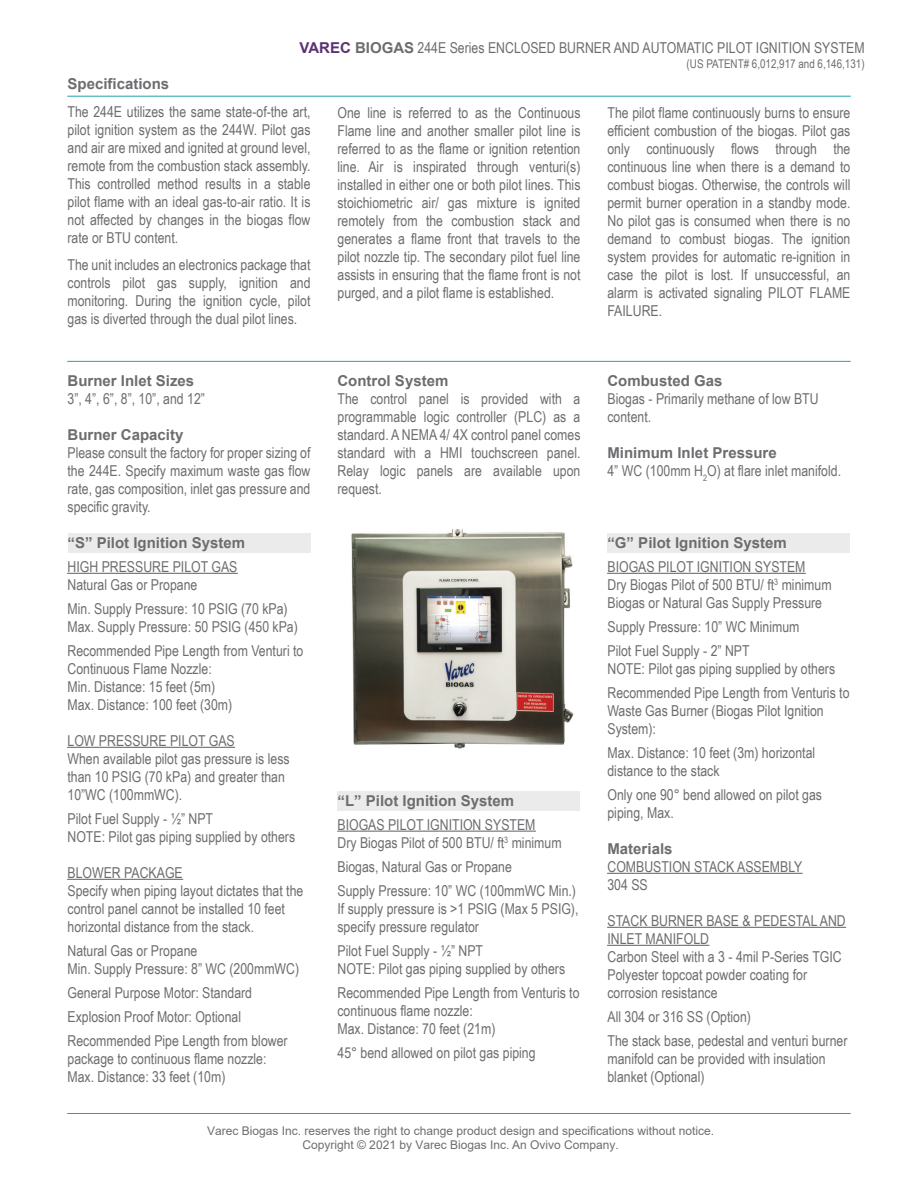
<style>
.page{position:relative;width:918px;height:1188px;background:#fff}
.page>*{position:absolute;margin:0;border:0;box-sizing:border-box;transform-origin:0 0}
.t1{font:15px/18px "Arial Narrow";color:#6c6d70}
.t2{font:700 15px "Arial";color:#6c6d70}
.t3{font:12px/14.4px "Arial";color:#6c6d70;text-align:center}
.t4{font:12px "Arial Narrow";color:#6c6d70}
.s1{font-family:"Arial";font-weight:700;color:#5b3273}
.s2{font-family:"Arial";font-weight:700}
</style>
<div class="page">
<img style="left:351px;top:529px;width:223px;height:220px">
<div style="left:338px;top:791px;width:242px;height:19px;background:#ebebec"></div>
<div style="left:607px;top:533px;width:243px;height:19px;background:#ebebec"></div>
<div style="left:68px;top:533px;width:243px;height:19px;background:#ebebec"></div>
<hr style="left:68px;top:96px;width:782px;height:1px;background:#20a3b0">
<hr style="left:68px;top:361px;width:782px;height:1px;background:#20a3b0">
<hr style="left:338px;top:831px;width:198px;height:1px;background:#6c6d70">
<hr style="left:68px;top:573px;width:169px;height:1px;background:#6c6d70">
<hr style="left:68px;top:747px;width:167px;height:1px;background:#6c6d70">
<hr style="left:68px;top:879px;width:115px;height:1px;background:#6c6d70">
<hr style="left:607px;top:573px;width:199px;height:1px;background:#6c6d70">
<hr style="left:607px;top:873px;width:195px;height:1px;background:#6c6d70">
<hr style="left:607px;top:927px;width:239px;height:1px;background:#6c6d70">
<hr style="left:607px;top:945px;width:102px;height:1px;background:#6c6d70">
<hr style="left:68px;top:1113px;width:782px;height:1px;background:#20a3b0">
<p class="t1" style="left:299px;top:39px;width:567px"><span class="s1">VAREC</span> <span class="s2">BIOGAS</span> 244E Series ENCLOSED BURNER AND AUTOMATIC PILOT IGNITION SYSTEM</p>
<p class="t4" style="left:687px;top:55px;width:179px">(US PATENT# 6,012,917 and 6,146,131)</p>
<p class="t2" style="left:68px;top:73px;width:103px">Specifications</p>
<p class="t1" style="left:68px;top:102px;width:245px;text-align:justify">The 244E utilizes the same state-of-the art, pilot ignition system as the 244W. Pilot gas and air are mixed and ignited at ground level, remote from the combustion stack assembly.<br>This controlled method results in a stable pilot flame with an ideal gas-to-air ratio. It is not affected by changes in the biogas flow rate or BTU content.</p>
<p class="t1" style="left:68px;top:255px;width:245px;text-align:justify">The unit includes an electronics package that controls pilot gas supply, ignition and monitoring. During the ignition cycle, pilot gas is diverted through the dual pilot lines.</p>
<p class="t2" style="left:68px;top:370px;width:128px">Burner Inlet Sizes</p>
<p class="t1" style="left:68px;top:389px;width:139px">3”, 4”, 6”, 8”, 10”, and 12”</p>
<p class="t2" style="left:68px;top:424px;width:117px">Burner Capacity</p>
<p class="t1" style="left:68px;top:443px;width:244px;text-align:justify">Please consult the factory for proper sizing of the 244E. Specify maximum waste gas flow rate, gas composition, inlet gas pressure and specific gravity.</p>
<p class="t2" style="left:68px;top:532px;width:179px">“S” Pilot Ignition System</p>
<p class="t1" style="left:68px;top:557px;width:171px">HIGH PRESSURE PILOT GAS<br>Natural Gas or Propane</p>
<p class="t1" style="left:68px;top:599px;width:232px">Min. Supply Pressure: 10 PSIG (70 kPa)<br>Max. Supply Pressure: 50 PSIG (450 kPa)</p>
<p class="t1" style="left:68px;top:641px;width:237px">Recommended Pipe Length from Venturi to<br>Continuous Flame Nozzle:<br>Min. Distance: 15 feet (5m)<br>Max. Distance: 100 feet (30m)</p>
<p class="t1" style="left:68px;top:731px;width:224px">LOW PRESSURE PILOT GAS<br>When available pilot gas pressure is less than 10 PSIG (70 kPa) and greater than<br>10”WC (100mmWC).</p>
<p class="t1" style="left:68px;top:809px;width:229px">Pilot Fuel Supply - ½” NPT<br>NOTE: Pilot gas piping supplied by others</p>
<p class="t1" style="left:68px;top:863px;width:237px">BLOWER PACKAGE<br>Specify when piping layout dictates that the control panel cannot be installed 10 feet horizontal distance from the stack.</p>
<p class="t1" style="left:68px;top:941px;width:233px">Natural Gas or Propane<br>Min. Supply Pressure: 8” WC (200mmWC)</p>
<p class="t1" style="left:68px;top:980px;width:222px;line-height:24px">General Purpose Motor: Standard<br>Explosion Proof Motor: Optional<br>Recommended Pipe Length from blower</p>
<p class="t1" style="left:68px;top:1049px;width:200px">package to continuous flame nozzle:<br>Max. Distance: 33 feet (10m)</p>
<p class="t1" style="left:338px;top:103px;width:245px;text-align:justify">One line is referred to as the Continuous Flame line and another smaller pilot line is referred to as the flame or ignition retention line. Air is inspirated through venturi(s) installed in either one or both pilot lines. This stoichiometric air/ gas mixture is ignited remotely from the combustion stack and generates a flame front that travels to the pilot nozzle tip. The secondary pilot fuel line assists in ensuring that the flame front is not purged, and a pilot flame is established.</p>
<p class="t2" style="left:338px;top:370px;width:112px">Control System</p>
<p class="t1" style="left:338px;top:389px;width:245px;text-align:justify">The control panel is provided with a programmable logic controller (PLC) as a standard. A NEMA 4/ 4X control panel comes standard with a HMI touchscreen panel.<br>Relay logic panels are available upon request.</p>
<p class="t2" style="left:338px;top:790px;width:178px">“L” Pilot Ignition System</p>
<p class="t1" style="left:338px;top:815px;width:226px">BIOGAS PILOT IGNITION SYSTEM<br>Dry Biogas Pilot of 500 BTU/ ft<sup>3</sup> minimum</p>
<p class="t1" style="left:338px;top:854px;width:240px;line-height:24px">Biogas, Natural Gas or Propane<br>Supply Pressure: 10” WC (100mmWC Min.)</p>
<p class="t1" style="left:338px;top:899px;width:242px">If supply pressure is &gt;1 PSIG (Max 5 PSIG), specify pressure regulator</p>
<p class="t1" style="left:338px;top:941px;width:229px">Pilot Fuel Supply - ½” NPT<br>NOTE: Pilot gas piping supplied by others</p>
<p class="t1" style="left:338px;top:983px;width:244px">Recommended Pipe Length from Venturis to continuous flame nozzle:<br>Max. Distance: 70 feet (21m)</p>
<p class="t1" style="left:338px;top:1043px;width:200px">45° bend allowed on pilot gas piping</p>
<p class="t1" style="left:607px;top:103px;width:245px;text-align:justify">The pilot flame continuously burns to ensure efficient combustion of the biogas. Pilot gas only continuously flows through the continuous line when there is a demand to combust biogas. Otherwise, the controls will permit burner operation in a standby mode.<br>No pilot gas is consumed when there is no demand to combust biogas. The ignition system provides for automatic re-ignition in case the pilot is lost. If unsuccessful, an alarm is activated signaling PILOT FLAME FAILURE.</p>
<p class="t2" style="left:607px;top:370px;width:117px">Combusted Gas</p>
<p class="t1" style="left:607px;top:389px;width:213px">Biogas - Primarily methane of low BTU content.</p>
<p class="t2" style="left:607px;top:442px;width:171px">Minimum Inlet Pressure</p>
<p class="t1" style="left:607px;top:461px;width:235px">4” WC (100mm H<sub>2</sub>O) at flare inlet manifold.</p>
<p class="t2" style="left:607px;top:532px;width:181px">“G” Pilot Ignition System</p>
<p class="t1" style="left:607px;top:557px;width:226px">BIOGAS PILOT IGNITION SYSTEM<br>Dry Biogas Pilot of 500 BTU/ ft<sup>3</sup> minimum<br>Biogas or Natural Gas Supply Pressure</p>
<p class="t1" style="left:607px;top:614px;width:194px;line-height:24px">Supply Pressure: 10” WC Minimum<br>Pilot Fuel Supply - 2” NPT</p>
<p class="t1" style="left:607px;top:656px;width:244px;line-height:24px">NOTE: Pilot gas piping supplied by others<br>Recommended Pipe Length from Venturis to</p>
<p class="t1" style="left:607px;top:701px;width:218px">Waste Gas Burner (Biogas Pilot Ignition<br>System):</p>
<p class="t1" style="left:607px;top:743px;width:209px">Max. Distance: 10 feet (3m) horizontal distance to the stack</p>
<p class="t1" style="left:607px;top:785px;width:216px">Only one 90° bend allowed on pilot gas piping, Max.</p>
<p class="t2" style="left:607px;top:838px;width:67px">Materials</p>
<p class="t1" style="left:607px;top:857px;width:197px">COMBUSTION STACK ASSEMBLY<br>304 SS</p>
<p class="t1" style="left:607px;top:911px;width:240px">STACK BURNER BASE &amp; PEDESTAL AND<br>INLET MANIFOLD<br>Carbon Steel with a 3 - 4mil P-Series TGIC<br>Polyester topcoat powder coating for corrosion resistance</p>
<p class="t1" style="left:607px;top:1004px;width:242px;line-height:24px">All 304 or 316 SS (Option)<br>The stack base, pedestal and venturi burner</p>
<p class="t1" style="left:607px;top:1049px;width:220px">manifold can be provided with insulation blanket (Optional)</p>
<p class="t3" style="left:207px;top:1123px;width:508px">Varec Biogas Inc. reserves the right to change product design and specifications without notice.<br>Copyright © 2021 by Varec Biogas Inc. An Ovivo Company.</p>
</div>
